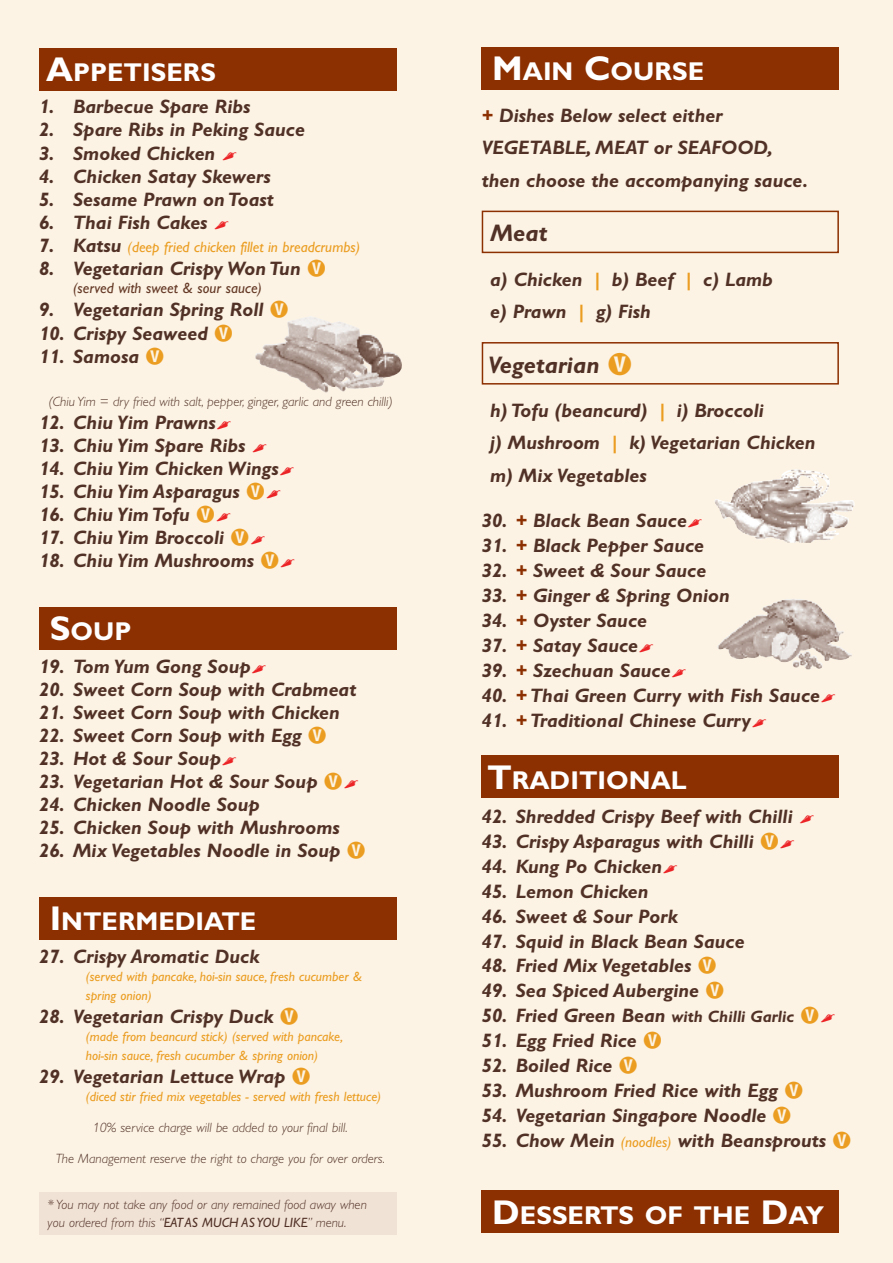
<style>
.page{position:relative;width:893px;height:1263px;background:#fcf3e4}
.page>*{position:absolute;margin:0;border:0;box-sizing:border-box;transform-origin:0 0}
.t1{font:700 25.8px "Gill Alt One";color:#fff}
.t2{font:italic 700 24px "Gill Alt One";color:#513126}
._4_txt{font:italic 700 19.5px/32.4px "Gill Alt One";color:#513126}
._4_txt-2{font:italic 15px "Gill Alt One";color:#eb9d21}
._4_txt-3{font:italic 15px "Gill Alt One";color:#643825}
._3_des{font:italic 300 13.5px/18px "Gill Alt One";color:#513126}
._3_des-2{font:italic 13.5px/18.6px "Gill Alt One";color:#eb9d21}
.s1{font-size:34.5px}
.s2{font-weight:700;font-size:19.5px;color:#513126}
.s3{font-family:"Bundesbahn Pi One";font-weight:400;font-style:normal;color:#eb9d21}
.s4{font-weight:400}
.s5{color:#8c2f01}
.s6{color:#eb9d21}
.s7{font-family:"Bundesbahn Pi One";font-weight:400;font-style:normal;font-size:25.5px;color:#eb9d21}
.s8{font-size:16.5px}
.s9{font-weight:400;font-size:15px;color:#eb9d21}
</style>
<div class="page">
<div style="left:482px;top:47px;width:357px;height:42px;background:#8c2f01"></div>
<div style="left:482px;top:211px;width:357px;height:42px;border:2px solid #8c2f01"></div>
<div style="left:482px;top:342px;width:357px;height:43px;border:2px solid #8c2f01"></div>
<div style="left:482px;top:755px;width:357px;height:43px;background:#8c2f01"></div>
<div style="left:482px;top:1191px;width:357px;height:42px;background:#8c2f01"></div>
<img style="left:715px;top:469px;width:80px;height:42px">
<img style="left:255px;top:317px;width:55px;height:66px">
<img style="left:723px;top:599px;width:68px;height:42px">
<div style="left:39px;top:48px;width:357px;height:42px;background:#8c2f01"></div>
<div style="left:39px;top:607px;width:357px;height:42px;background:#8c2f01"></div>
<div style="left:39px;top:897px;width:357px;height:42px;background:#8c2f01"></div>
<div style="left:39px;top:1192px;width:357px;height:42px;background:#f1e2d6"></div>
<p class="t1" style="left:46px;top:57px;width:171px"><span class="s1">A</span>PPETISERS</p>
<p class="_4_txt" style="left:39px;top:91px;width:213px">1. Barbecue Spare Ribs</p>
<p class="_4_txt" style="left:39px;top:114px;width:267px">2. Spare Ribs in Peking Sauce</p>
<p class="_4_txt" style="left:39px;top:137px;width:178px">3. Smoked Chicken</p>
<p class="_4_txt" style="left:39px;top:160px;width:233px">4. Chicken Satay Skewers</p>
<p class="_4_txt" style="left:39px;top:183px;width:236px">5. Sesame Prawn on Toast</p>
<p class="_4_txt" style="left:39px;top:206px;width:170px">6. Thai Fish Cakes</p>
<p class="_4_txt-2" style="left:39px;top:238px;width:323px"><span class="s2">7. Katsu</span> (deep fried chicken fillet in breadcrumbs)</p>
<p class="_4_txt" style="left:39px;top:252px;width:289px">8. Vegetarian Crispy Won Tun <span class="s3">V</span></p>
<p class="_4_txt-3" style="left:73px;top:280px;width:190px">(served with sweet &amp; sour sauce)</p>
<p class="_4_txt" style="left:39px;top:294px;width:251px">9. Vegetarian Spring Roll <span class="s3">V</span></p>
<p class="_4_txt" style="left:39px;top:317px;width:196px">10. Crispy Seaweed <span class="s3">V</span></p>
<p class="_4_txt" style="left:39px;top:340px;width:127px">11. Samosa <span class="s3">V</span></p>
<p class="_3_des" style="left:49px;top:392px;width:345px">(Chiu Yim = dry fried with salt, pepper, ginger, garlic and green chilli)</p>
<p class="_4_txt" style="left:39px;top:406px;width:178px">12. Chiu Yim Prawns</p>
<p class="_4_txt" style="left:39px;top:429px;width:208px">13. Chiu Yim Spare Ribs</p>
<p class="_4_txt" style="left:39px;top:452px;width:241px">14. Chiu Yim Chicken Wings</p>
<p class="_4_txt" style="left:39px;top:475px;width:228px">15. Chiu Yim Asparagus <span class="s3">V</span></p>
<p class="_4_txt" style="left:39px;top:498px;width:178px">16. Chiu Yim Tofu <span class="s3">V</span></p>
<p class="_4_txt" style="left:39px;top:521px;width:212px">17. Chiu Yim Broccoli <span class="s3">V</span></p>
<p class="_4_txt" style="left:39px;top:544px;width:242px">18. Chiu Yim Mushrooms <span class="s3">V</span></p>
<p class="t1" style="left:50px;top:616px;width:83px"><span class="s1">S</span>OUP</p>
<p class="_4_txt" style="left:39px;top:650px;width:213px">19. Tom Yum Gong Soup</p>
<p class="_4_txt" style="left:39px;top:673px;width:319px">20. Sweet Corn Soup with Crabmeat</p>
<p class="_4_txt" style="left:39px;top:696px;width:302px">21. Sweet Corn Soup with Chicken</p>
<p class="_4_txt" style="left:39px;top:719px;width:289px">22. Sweet Corn Soup with Egg <span class="s3">V</span></p>
<p class="_4_txt" style="left:39px;top:742px;width:183px">23. Hot &amp; Sour Soup</p>
<p class="_4_txt" style="left:39px;top:765px;width:306px">23. Vegetarian Hot &amp; Sour Soup <span class="s3">V</span></p>
<p class="_4_txt" style="left:39px;top:788px;width:222px">24. Chicken Noodle Soup</p>
<p class="_4_txt" style="left:39px;top:811px;width:302px">25. Chicken Soup with Mushrooms</p>
<p class="_4_txt" style="left:39px;top:834px;width:328px">26. Mix Vegetables Noodle in Soup <span class="s3">V</span></p>
<p class="t1" style="left:50px;top:906px;width:208px"><span class="s1">I</span> NTERMEDIATE</p>
<p class="_4_txt" style="left:39px;top:939px;width:222px">27. Crispy Aromatic Duck</p>
<p class="_3_des-2" style="left:86px;top:967px;width:278px">(served with pancake, hoi-sin sauce, fresh cucumber &amp; spring onion)</p>
<p class="_4_txt" style="left:39px;top:1000px;width:261px">28. Vegetarian Crispy Duck <span class="s3">V</span></p>
<p class="_3_des-2" style="left:86px;top:1027px;width:259px">(made from beancurd stick) (served with pancake, hoi-sin sauce, fresh cucumber &amp; spring onion)</p>
<p class="_4_txt" style="left:39px;top:1060px;width:273px">29. Vegetarian Lettuce Wrap <span class="s3">V</span></p>
<p class="_3_des-2" style="left:86px;top:1087px;width:297px">(diced stir fried mix vegetables - served with fresh lettuce)</p>
<p class="_3_des" style="left:93px;top:1118px;width:256px">10% service charge will be added to your final bill.</p>
<p class="_3_des" style="left:56px;top:1149px;width:331px">The Management reserve the right to charge you for over orders.</p>
<p class="_3_des" style="left:48px;top:1196px;width:321px">* You may not take any food or any remained food away when you ordered from this “<span class="s4">EATAS MUCH AS YOU LIKE</span>” menu.</p>
<p class="t1" style="left:492px;top:56px;width:213px"><span class="s1">M</span>AIN <span class="s1">C</span>OURSE</p>
<p class="_4_txt" style="left:482px;top:99px;width:328px"><span class="s5">+</span> Dishes Below select either<br>VEGETABLE, MEAT or SEAFOOD, then choose the accompanying sauce.</p>
<p class="t2" style="left:491px;top:219px;width:58px">Meat</p>
<p class="_4_txt" style="left:490px;top:263px;width:284px">a) Chicken <span class="s6">|</span> b) Beef <span class="s6">|</span> c) Lamb</p>
<p class="_4_txt" style="left:490px;top:295px;width:162px">e) Prawn <span class="s6">|</span> g) Fish</p>
<p class="t2" style="left:488px;top:351px;width:146px">Vegetarian <span class="s7">V</span></p>
<p class="_4_txt" style="left:490px;top:394px;width:275px">h) Tofu (beancurd) <span class="s6">|</span> i) Broccoli</p>
<p class="_4_txt" style="left:490px;top:427px;width:327px">j) Mushroom <span class="s6">|</span> k) Vegetarian Chicken</p>
<p class="_4_txt" style="left:490px;top:459px;width:158px">m) Mix Vegetables</p>
<p class="_4_txt" style="left:482px;top:504px;width:207px">30. <span class="s5">+</span> Black Bean Sauce</p>
<p class="_4_txt" style="left:482px;top:529px;width:224px">31. <span class="s5">+</span> Black Pepper Sauce</p>
<p class="_4_txt" style="left:482px;top:554px;width:226px">32. <span class="s5">+</span> Sweet &amp; Sour Sauce</p>
<p class="_4_txt" style="left:482px;top:579px;width:250px">33. <span class="s5">+</span> Ginger &amp; Spring Onion</p>
<p class="_4_txt" style="left:482px;top:604px;width:167px">34. <span class="s5">+</span> Oyster Sauce</p>
<p class="_4_txt" style="left:482px;top:629px;width:158px">37. <span class="s5">+</span> Satay Sauce</p>
<p class="_4_txt" style="left:482px;top:654px;width:190px">39. <span class="s5">+</span> Szechuan Sauce</p>
<p class="_4_txt" style="left:482px;top:679px;width:340px">40. <span class="s5">+</span> Thai Green Curry with Fish Sauce</p>
<p class="_4_txt" style="left:482px;top:704px;width:271px">41. <span class="s5">+</span> Traditional Chinese Curry</p>
<p class="t1" style="left:487px;top:765px;width:201px"><span class="s1">T</span>RADITIONAL</p>
<p class="_4_txt" style="left:482px;top:800px;width:312px">42. Shredded Crispy Beef with Chilli</p>
<p class="_4_txt" style="left:482px;top:825px;width:299px">43. Crispy Asparagus with Chilli <span class="s3">V</span></p>
<p class="_4_txt" style="left:482px;top:850px;width:182px">44. Kung Po Chicken</p>
<p class="_4_txt" style="left:482px;top:875px;width:168px">45. Lemon Chicken</p>
<p class="_4_txt" style="left:482px;top:900px;width:197px">46. Sweet &amp; Sour Pork</p>
<p class="_4_txt" style="left:482px;top:925px;width:264px">47. Squid in Black Bean Sauce</p>
<p class="_4_txt" style="left:482px;top:949px;width:237px">48. Fried Mix Vegetables <span class="s3">V</span></p>
<p class="_4_txt" style="left:482px;top:974px;width:244px">49. Sea Spiced Aubergine <span class="s3">V</span></p>
<p class="_4_txt" style="left:482px;top:999px;width:340px">50. Fried Green Bean <span class="s8">with Chilli Garlic</span> <span class="s3">V</span></p>
<p class="_4_txt" style="left:482px;top:1024px;width:182px">51. Egg Fried Rice <span class="s3">V</span></p>
<p class="_4_txt" style="left:482px;top:1049px;width:158px">52. Boiled Rice <span class="s3">V</span></p>
<p class="_4_txt" style="left:482px;top:1074px;width:323px">53. Mushroom Fried Rice with Egg <span class="s3">V</span></p>
<p class="_4_txt" style="left:482px;top:1099px;width:312px">54. Vegetarian Singapore Noodle <span class="s3">V</span></p>
<p class="_4_txt" style="left:482px;top:1124px;width:371px">55. Chow Mein <span class="s9">(noodles)</span> with Beansprouts <span class="s3">V</span></p>
<p class="t1" style="left:492px;top:1200px;width:333px"><span class="s1">D</span>ESSERTS OF THE <span class="s1">D</span>AY</p>
</div>
